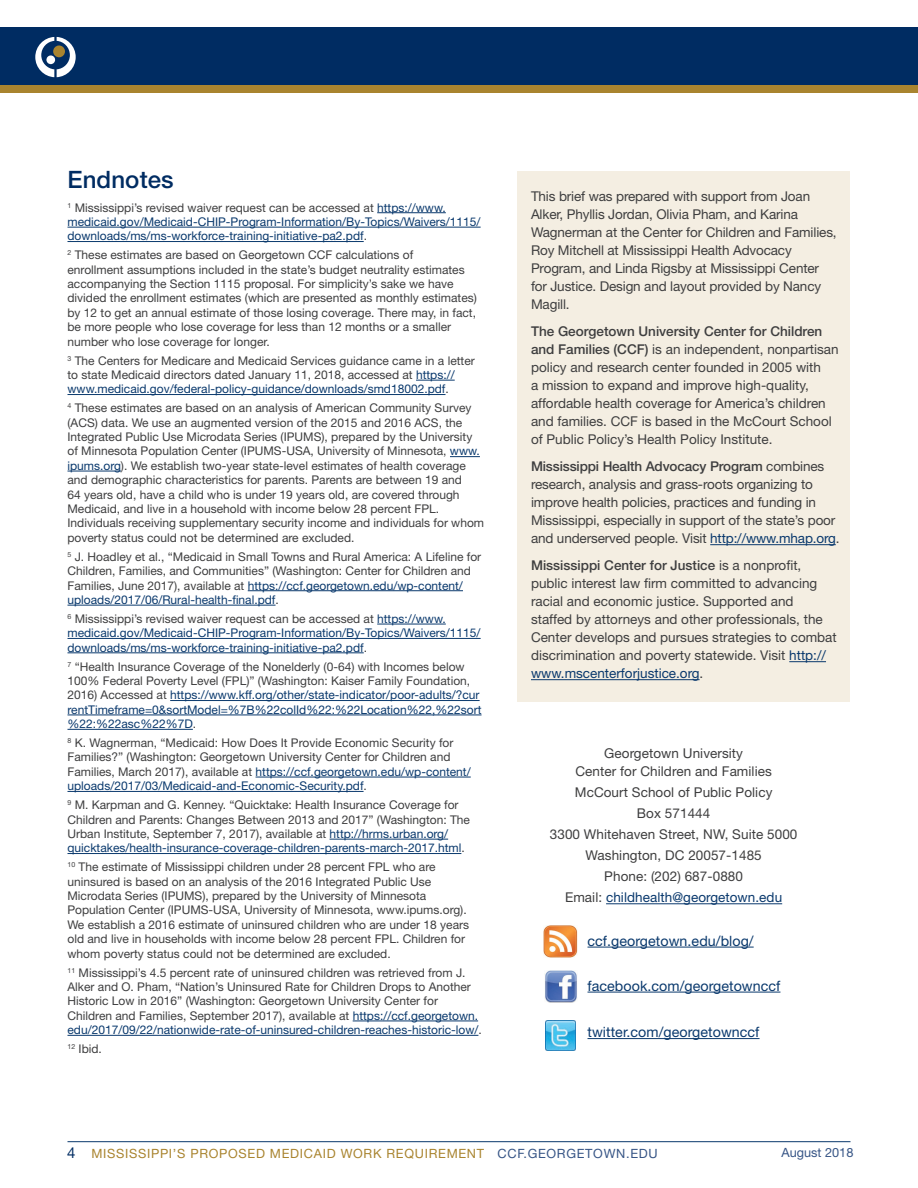
<style>
.page{position:relative;width:918px;height:1188px;background:#fff}
.page>*{position:absolute;margin:0;border:0;box-sizing:border-box;transform-origin:0 0}
.Headers{font:500 24px "Helvetica Neue LT Std";letter-spacing:.005em;color:#002c62}
.body_copy{font:14.25px "Helvetica Neue LT Std";letter-spacing:.005em;color:#0a396d}
.body_copy_method{font:13.5px/18px "Helvetica Neue LT Std";color:#3e3e3f}
.info_copy{font:13.5px/18px "Helvetica Neue LT Std";letter-spacing:.005em;color:#3e3e3f;text-align:center}
.info_copy-2{font:13.5px "Helvetica Neue LT Std";letter-spacing:.005em;color:#0a396d}
.t1{font:12.75px "Helvetica Neue LT Std";letter-spacing:.055em;color:#a9842f}
.t2{font:12.75px "Helvetica Neue LT Std";color:#375586}
.endnotes{font:12px/14.4px "Helvetica Neue LT Std";color:#3e3e3f}
.endnotes-2{font:12px/14.4px "Helvetica Neue LT Std";color:#0a396d}
.s1{color:#3e3e3f}
.s2{color:#0a396d}
.s3{font-weight:500}
.s4{font-size:15px;color:#002c62}
.s5{color:#375586}
</style>
<div class="page">
<div style="left:0;top:27px;width:918px;height:62px;background:#002c62"></div>
<hr style="left:68px;top:1141px;width:782px;height:1px;background:#0a396d">
<svg style="left:35px;top:37px;width:41px;height:40px"></svg>
<div style="left:0;top:86px;width:918px;height:7px;background:#a9842f"></div>
<div style="left:518px;top:171px;width:332px;height:530px;background:#f4eee2"></div>
<hr style="left:606px;top:903px;width:176px;height:1px;background:#0a396d">
<hr style="left:588px;top:947px;width:166px;height:1px;background:#0a396d">
<hr style="left:588px;top:992px;width:192px;height:1px;background:#0a396d">
<hr style="left:588px;top:1038px;width:172px;height:1px;background:#0a396d">
<img style="left:546px;top:1021px;width:29px;height:29px">
<img style="left:545px;top:970px;width:32px;height:32px">
<img style="left:544px;top:925px;width:33px;height:33px">
<hr style="left:377px;top:212px;width:69px;height:1px;background:#0a396d">
<hr style="left:68px;top:227px;width:413px;height:1px;background:#0a396d">
<hr style="left:68px;top:241px;width:296px;height:1px;background:#0a396d">
<hr style="left:416px;top:380px;width:39px;height:1px;background:#0a396d">
<hr style="left:68px;top:394px;width:378px;height:1px;background:#0a396d">
<hr style="left:450px;top:456px;width:30px;height:1px;background:#0a396d">
<hr style="left:68px;top:471px;width:53px;height:1px;background:#0a396d">
<hr style="left:248px;top:590px;width:215px;height:1px;background:#0a396d">
<hr style="left:68px;top:605px;width:208px;height:1px;background:#0a396d">
<hr style="left:377px;top:624px;width:69px;height:1px;background:#0a396d">
<hr style="left:68px;top:638px;width:413px;height:1px;background:#0a396d">
<hr style="left:68px;top:653px;width:296px;height:1px;background:#0a396d">
<hr style="left:170px;top:700px;width:310px;height:1px;background:#0a396d">
<hr style="left:68px;top:715px;width:414px;height:1px;background:#0a396d">
<hr style="left:68px;top:729px;width:125px;height:1px;background:#0a396d">
<hr style="left:256px;top:777px;width:215px;height:1px;background:#0a396d">
<hr style="left:68px;top:791px;width:296px;height:1px;background:#0a396d">
<hr style="left:330px;top:839px;width:118px;height:1px;background:#0a396d">
<hr style="left:68px;top:853px;width:393px;height:1px;background:#0a396d">
<hr style="left:353px;top:1021px;width:125px;height:1px;background:#0a396d">
<hr style="left:68px;top:1035px;width:410px;height:1px;background:#0a396d">
<hr style="left:710px;top:544px;width:126px;height:1px;background:#0a396d">
<hr style="left:789px;top:661px;width:37px;height:1px;background:#0a396d">
<hr style="left:531px;top:679px;width:169px;height:1px;background:#0a396d">
<p class="Headers" style="left:68px;top:165px;width:108px">Endnotes</p>
<p class="endnotes-2" style="left:68px;top:200px;width:415px"><sup>1</sup> <span class="s1">Mississippi’s revised waiver request can be accessed at</span> https://www. medicaid.gov/Medicaid-CHIP-Program-Information/By-Topics/Waivers/1115/ downloads/ms/ms-workforce-training-initiative-pa2.pdf<span class="s1">.</span></p>
<p class="endnotes" style="left:68px;top:248px;width:411px"><sup>2</sup> These estimates are based on Georgetown CCF calculations of<br>enrollment assumptions included in the state’s budget neutrality estimates accompanying the Section 1115 proposal. For simplicity’s sake we have divided the enrollment estimates (which are presented as monthly estimates) by 12 to get an annual estimate of those losing coverage. There may, in fact, be more people who lose coverage for less than 12 months or a smaller number who lose coverage for longer.</p>
<p class="endnotes" style="left:68px;top:353px;width:409px"><sup>3</sup> The Centers for Medicare and Medicaid Services guidance came in a letter to state Medicaid directors dated January 11, 2018, accessed at <span class="s2">https:// www.medicaid.gov/federal-policy-guidance/downloads/smd18002.pdf</span>.</p>
<p class="endnotes" style="left:68px;top:401px;width:418px"><sup>4</sup> These estimates are based on an analysis of American Community Survey (ACS) data. We use an augmented version of the 2015 and 2016 ACS, the Integrated Public Use Microdata Series (IPUMS), prepared by the University of Minnesota Population Center (IPUMS-USA, University of Minnesota, <span class="s2">www. ipums.org</span>). We establish two-year state-level estimates of health coverage and demographic characteristics for parents. Parents are between 19 and<br>64 years old, have a child who is under 19 years old, are covered through Medicaid, and live in a household with income below 28 percent FPL.<br>Individuals receiving supplementary security income and individuals for whom poverty status could not be determined are excluded.</p>
<p class="endnotes" style="left:68px;top:549px;width:415px"><sup>5</sup> J. Hoadley et al., “Medicaid in Small Towns and Rural America: A Lifeline for Children, Families, and Communities” (Washington: Center for Children and Families, June 2017), available at <span class="s2">https://ccf.georgetown.edu/wp-content/ uploads/2017/06/Rural-health-final.pdf</span>.</p>
<p class="endnotes-2" style="left:68px;top:611px;width:415px"><sup>6</sup> <span class="s1">Mississippi’s revised waiver request can be accessed at</span> https://www. medicaid.gov/Medicaid-CHIP-Program-Information/By-Topics/Waivers/1115/ downloads/ms/ms-workforce-training-initiative-pa2.pdf<span class="s1">.</span></p>
<p class="endnotes" style="left:68px;top:659px;width:416px"><sup>7</sup> “Health Insurance Coverage of the Nonelderly (0-64) with Incomes below 100% Federal Poverty Level (FPL)” (Washington: Kaiser Family Foundation, 2016) Accessed at <span class="s2">https://www.kff.org/other/state-indicator/poor-adults/?cur rentTimeframe=0&amp;sortModel=%7B%22colId%22:%22Location%22,%22sort %22:%22asc%22%7D</span>.</p>
<p class="endnotes" style="left:68px;top:735px;width:405px"><sup>8</sup> K. Wagnerman, “Medicaid: How Does It Provide Economic Security for Families?” (Washington: Georgetown University Center for Children and Families, March 2017), available at <span class="s2">https://ccf.georgetown.edu/wp-content/ uploads/2017/03/Medicaid-and-Economic-Security.pdf</span>.</p>
<p class="endnotes" style="left:68px;top:798px;width:404px"><sup>9</sup> M. Karpman and G. Kenney. “Quicktake: Health Insurance Coverage for Children and Parents: Changes Between 2013 and 2017” (Washington: The Urban Institute, September 7, 2017), available at <span class="s2">http://hrms.urban.org/ quicktakes/health-insurance-coverage-children-parents-march-2017.html</span>.</p>
<p class="endnotes" style="left:68px;top:860px;width:403px"><sup>10</sup> The estimate of Mississippi children under 28 percent FPL who are uninsured is based on an analysis of the 2016 Integrated Public Use Microdata Series (IPUMS), prepared by the University of Minnesota Population Center (IPUMS-USA, University of Minnesota, www.ipums.org).<br>We establish a 2016 estimate of uninsured children who are under 18 years old and live in households with income below 28 percent FPL. Children for whom poverty status could not be determined are excluded.</p>
<p class="endnotes" style="left:68px;top:965px;width:416px"><sup>11</sup> Mississippi’s 4.5 percent rate of uninsured children was retrieved from J.<br>Alker and O. Pham, “Nation’s Uninsured Rate for Children Drops to Another Historic Low in 2016” (Washington: Georgetown University Center for Children and Families, September 2017), available at <span class="s2">https://ccf.georgetown. edu/2017/09/22/nationwide-rate-of-uninsured-children-reaches-historic-low/</span>.</p>
<p class="endnotes" style="left:68px;top:1041px;width:36px"><sup>12</sup> Ibid.</p>
<p class="body_copy_method" style="left:531px;top:187px;width:307px">This brief was prepared with support from Joan Alker, Phyllis Jordan, Olivia Pham, and Karina Wagnerman at the Center for Children and Families, Roy Mitchell at Mississippi Health Advocacy Program, and Linda Rigsby at Mississippi Center for Justice. Design and layout provided by Nancy Magill.</p>
<p class="body_copy_method" style="left:531px;top:322px;width:309px"><span class="s3">The Georgetown University Center for Children and Families (CCF)</span> is an independent, nonpartisan policy and research center founded in 2005 with<br>a mission to expand and improve high-quality, affordable health coverage for America’s children and families. CCF is based in the McCourt School of Public Policy’s Health Policy Institute.</p>
<p class="body_copy_method" style="left:531px;top:457px;width:310px"><span class="s3">Mississippi Health Advocacy Program</span> combines research, analysis and grass-roots organizing to improve health policies, practices and funding in Mississippi, especially in support of the state’s poor and underserved people. Visit <span class="s2">http://www.mhap.org</span>.</p>
<p class="body_copy_method" style="left:531px;top:556px;width:307px"><span class="s3">Mississippi Center for Justice</span> is a nonprofit, public interest law firm committed to advancing racial and economic justice. Supported and staffed by attorneys and other professionals, the Center develops and pursues strategies to combat discrimination and poverty statewide. Visit <span class="s2">http:// www.mscenterforjustice.org</span>.</p>
<p class="info_copy" style="left:575px;top:744px;width:198px">Georgetown University<br>Center for Children and Families</p>
<p class="info_copy" style="left:575px;top:783px;width:199px">McCourt School of Public Policy</p>
<p class="info_copy" style="left:637px;top:804px;width:75px">Box 571444</p>
<p class="info_copy" style="left:550px;top:825px;width:249px">3300 Whitehaven Street, NW, Suite 5000</p>
<p class="info_copy" style="left:586px;top:846px;width:178px">Washington, DC 20057-1485</p>
<p class="info_copy" style="left:604px;top:867px;width:140px">Phone: (202) 687-0880</p>
<p class="info_copy-2" style="left:565px;top:890px;width:219px"><span class="s1">Email:</span> childhealth@georgetown.edu</p>
<p class="body_copy" style="left:588px;top:932px;width:168px">ccf.georgetown.edu/blog/</p>
<p class="body_copy" style="left:588px;top:977px;width:194px">facebook.com/georgetownccf</p>
<p class="body_copy" style="left:588px;top:1024px;width:174px">twitter.com/georgetownccf</p>
<p class="t1" style="left:67px;top:1146px;width:592px"><span class="s4">4</span> MISSISSIPPI’S PROPOSED MEDICAID WORK REQUIREMENT <span class="s5">CCF.GEORGETOWN.EDU</span></p>
<p class="t2" style="left:781px;top:1145px;width:74px">August 2018</p>
</div>
